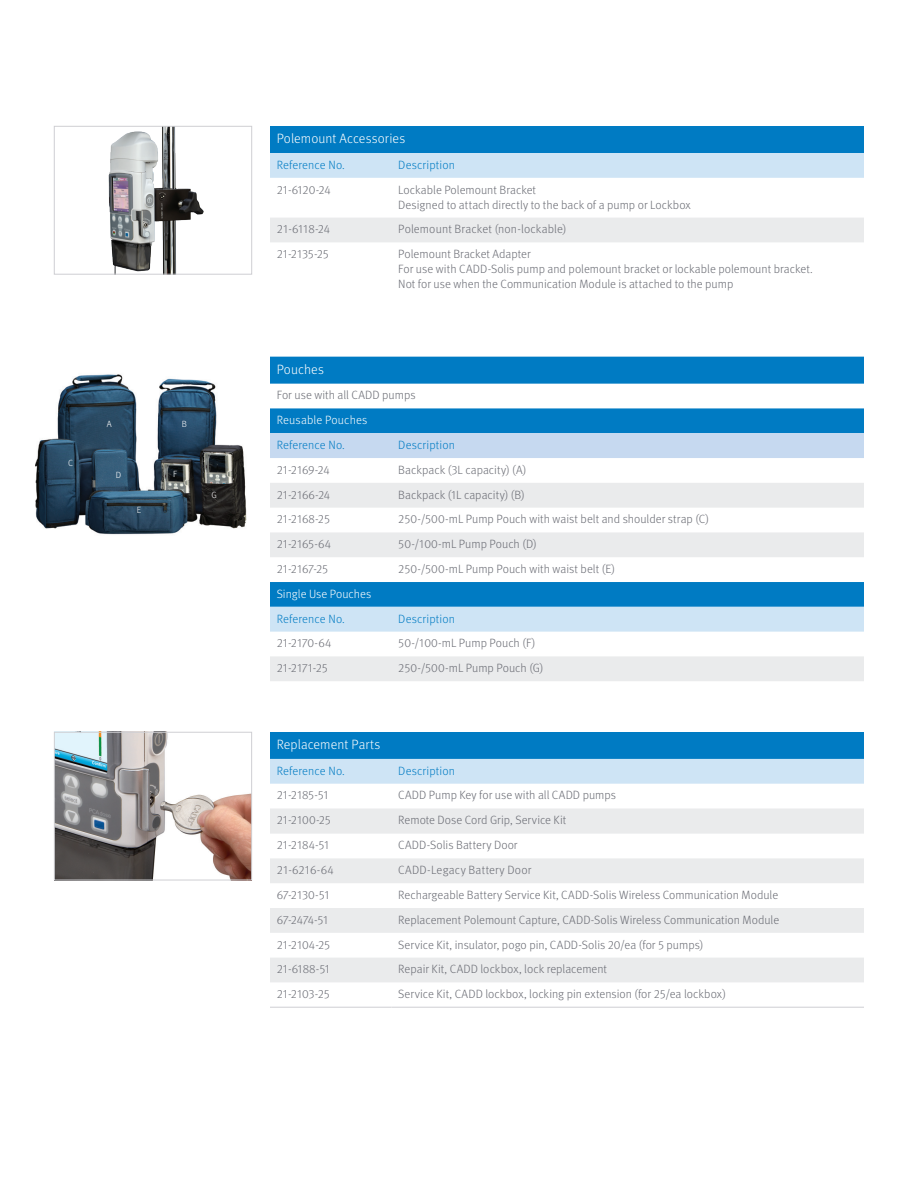
<style>
.page{position:relative;width:918px;height:1188px;background:#fff}
.page>*{position:absolute;margin:0;border:0;box-sizing:border-box;transform-origin:0 0}
.Table_group{font:300 13.5px "Meta OT";letter-spacing:.005em;color:#fff}
.Table_text{font:300 12px/15px "Meta OT";color:#696b73}
.Table_product_titles{font:300 12px "Meta OT";letter-spacing:.01em;color:#007bc3}
.Table_text-2{font:300 12px "Meta OT";letter-spacing:.01em;color:#fff}
.Table_text-3{font:300 12px "Meta OT";letter-spacing:.02em;color:#696b73}
.Registered_information__trademarks_legal{font:300 9px "Meta OT";color:#fff}
</style>
<div class="page">
<div style="left:270px;top:126px;width:594px;height:27px;background:#007bc3"></div>
<div style="left:270px;top:153px;width:594px;height:25px;background:#cee4f5"></div>
<div style="left:270px;top:218px;width:594px;height:24px;background:#eaebec"></div>
<img style="left:108px;top:128px;width:96px;height:145px">
<div style="left:54px;top:126px;width:198px;height:149px;border:1px solid #cfcfd3"></div>
<svg style="left:270px;top:357px;width:594px;height:76px;fill:#007bc3"></svg>
<div style="left:270px;top:433px;width:594px;height:25px;background:#c6d9f0"></div>
<svg style="left:270px;top:483px;width:594px;height:198px"></svg>
<div style="left:270px;top:607px;width:594px;height:25px;background:#cee4f5"></div>
<img style="left:36px;top:374px;width:211px;height:161px">
<div style="left:270px;top:732px;width:594px;height:27px;background:#007bc3"></div>
<div style="left:270px;top:759px;width:594px;height:25px;background:#cee4f5"></div>
<div style="left:270px;top:808px;width:594px;height:26px;background:#eaebec"></div>
<svg style="left:270px;top:858px;width:594px;height:124px;fill:#eaebec"></svg>
<hr style="left:270px;top:1007px;width:122px;height:1px;background:#cfcfd3">
<hr style="left:392px;top:1007px;width:472px;height:1px;background:#cfcfd3">
<img style="left:56px;top:734px;width:194px;height:144px">
<div style="left:54px;top:732px;width:198px;height:148px;border:1px solid #cfcfd3"></div>
<p class="Registered_information__trademarks_legal" style="left:68px;top:458px;width:6px">C</p>
<p class="Registered_information__trademarks_legal" style="left:107px;top:418px;width:6px">A</p>
<p class="Registered_information__trademarks_legal" style="left:182px;top:418px;width:7px">B</p>
<p class="Registered_information__trademarks_legal" style="left:116px;top:469px;width:7px">D</p>
<p class="Registered_information__trademarks_legal" style="left:137px;top:505px;width:6px">E</p>
<p class="Registered_information__trademarks_legal" style="left:173px;top:468px;width:5px">F</p>
<p class="Registered_information__trademarks_legal" style="left:212px;top:489px;width:7px">G</p>
<p class="Table_group" style="left:277px;top:131px;width:130px">Polemount Accessories</p>
<p class="Table_product_titles" style="left:277px;top:158px;width:70px">Reference No.</p>
<p class="Table_product_titles" style="left:398px;top:158px;width:58px">Description</p>
<p class="Table_text" style="left:277px;top:182px;width:56px">21-6120-24</p>
<p class="Table_text" style="left:398px;top:182px;width:294px">Lockable Polemount Bracket<br>Designed to attach directly to the back of a pump or Lockbox</p>
<p class="Table_text" style="left:277px;top:222px;width:55px">21-6118-24</p>
<p class="Table_text" style="left:398px;top:222px;width:170px">Polemount Bracket (non-lockable)</p>
<p class="Table_text" style="left:277px;top:247px;width:54px">21-2135-25</p>
<p class="Table_text" style="left:398px;top:247px;width:416px">Polemount Bracket Adapter<br>For use with CADD-Solis pump and polemount bracket or lockable polemount bracket.<br>Not for use when the Communication Module is attached to the pump</p>
<p class="Table_group" style="left:277px;top:362px;width:49px">Pouches</p>
<p class="Table_text" style="left:277px;top:388px;width:140px">For use with all CADD pumps</p>
<p class="Table_text-2" style="left:277px;top:413px;width:92px">Reusable Pouches</p>
<p class="Table_product_titles" style="left:277px;top:438px;width:70px">Reference No.</p>
<p class="Table_product_titles" style="left:398px;top:438px;width:58px">Description</p>
<p class="Table_text" style="left:277px;top:462px;width:55px">21-2169-24</p>
<p class="Table_text" style="left:398px;top:462px;width:130px">Backpack (3L capacity) (A)</p>
<p class="Table_text" style="left:277px;top:487px;width:55px">21-2166-24</p>
<p class="Table_text" style="left:398px;top:487px;width:128px">Backpack (1L capacity) (B)</p>
<p class="Table_text" style="left:277px;top:512px;width:55px">21-2168-25</p>
<p class="Table_text" style="left:398px;top:512px;width:312px">250-/500-mL Pump Pouch with waist belt and shoulder strap (C)</p>
<p class="Table_text" style="left:277px;top:537px;width:56px">21-2165-64</p>
<p class="Table_text" style="left:398px;top:537px;width:140px">50-/100-mL Pump Pouch (D)</p>
<p class="Table_text" style="left:277px;top:562px;width:53px">21-2167-25</p>
<p class="Table_text" style="left:398px;top:562px;width:218px">250-/500-mL Pump Pouch with waist belt (E)</p>
<p class="Table_text-2" style="left:277px;top:587px;width:96px">Single Use Pouches</p>
<p class="Table_product_titles" style="left:277px;top:611px;width:70px">Reference No.</p>
<p class="Table_product_titles" style="left:398px;top:611px;width:58px">Description</p>
<p class="Table_text" style="left:277px;top:636px;width:56px">21-2170-64</p>
<p class="Table_text" style="left:398px;top:636px;width:139px">50-/100-mL Pump Pouch (F)</p>
<p class="Table_text" style="left:277px;top:661px;width:53px">21-2171-25</p>
<p class="Table_text" style="left:398px;top:661px;width:147px">250-/500-mL Pump Pouch (G)</p>
<p class="Table_group" style="left:277px;top:737px;width:105px">Replacement Parts</p>
<p class="Table_product_titles" style="left:277px;top:764px;width:70px">Reference No.</p>
<p class="Table_product_titles" style="left:398px;top:764px;width:58px">Description</p>
<p class="Table_text" style="left:277px;top:788px;width:54px">21-2185-51</p>
<p class="Table_text" style="left:398px;top:788px;width:219px">CADD Pump Key for use with all CADD pumps</p>
<p class="Table_text" style="left:277px;top:813px;width:56px">21-2100-25</p>
<p class="Table_text" style="left:398px;top:813px;width:170px">Remote Dose Cord Grip, Service Kit</p>
<p class="Table_text" style="left:277px;top:838px;width:55px">21-2184-51</p>
<p class="Table_text" style="left:398px;top:838px;width:121px">CADD-Solis Battery Door</p>
<p class="Table_text" style="left:277px;top:863px;width:59px">21-6216-64</p>
<p class="Table_text-3" style="left:398px;top:863px;width:135px">CADD-Legacy Battery Door</p>
<p class="Table_text" style="left:277px;top:888px;width:55px">67-2130-51</p>
<p class="Table_text" style="left:398px;top:888px;width:381px">Rechargeable Battery Service Kit, CADD-Solis Wireless Communication Module</p>
<p class="Table_text" style="left:277px;top:912px;width:54px">67-2474-51</p>
<p class="Table_text" style="left:398px;top:912px;width:382px">Replacement Polemount Capture, CADD-Solis Wireless Communication Module</p>
<p class="Table_text" style="left:277px;top:937px;width:55px">21-2104-25</p>
<p class="Table_text" style="left:398px;top:937px;width:307px">Service Kit, insulator, pogo pin, CADD-Solis 20/ea (for 5 pumps)</p>
<p class="Table_text" style="left:277px;top:962px;width:55px">21-6188-51</p>
<p class="Table_text" style="left:398px;top:962px;width:210px">Repair Kit, CADD lockbox, lock replacement</p>
<p class="Table_text" style="left:277px;top:987px;width:55px">21-2103-25</p>
<p class="Table_text" style="left:398px;top:987px;width:329px">Service Kit, CADD lockbox, locking pin extension (for 25/ea lockbox)</p>
</div>
